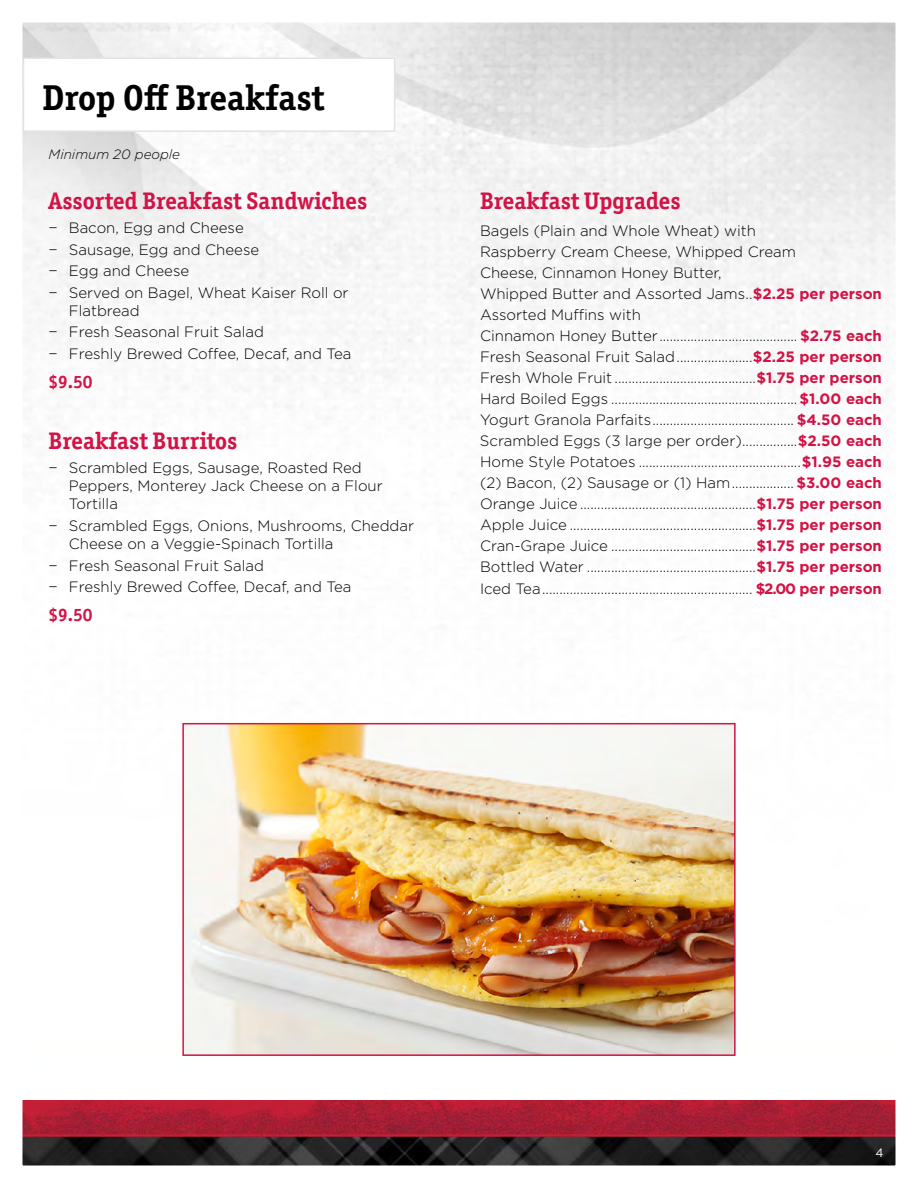
<style>
.page{position:relative;width:918px;height:1188px;background:#fff}
.page>*{position:absolute;margin:0;border:0;box-sizing:border-box;transform-origin:0 0}
.t1{font:700 36px "Officina Serif ITC Std";color:#000}
.t2{font:700 24px "Officina Serif ITC Std";color:#d31245}
.t3{font:700 18px "Officina Serif ITC Std";color:#d31245}
.t4{font:300 15px/21px "Gotham";color:#000}
.t5{font:italic 300 13.5px "Gotham";color:#000}
.t6{font:12px "Gotham";color:#fff}
.s1{font-family:"Gotham HTF";font-weight:700;color:#d31245}
</style>
<div class="page">
<img style="left:23px;top:23px;width:872px;height:1142px">
<div style="left:8px;top:1063px;width:901px;height:36px;background:#fff"></div>
<div style="left:23px;top:57px;width:372px;height:75px;background:#fff;border:2px solid #e2e3e4"></div>
<img style="left:185px;top:726px;width:548px;height:327px">
<div style="left:182px;top:723px;width:554px;height:333px;border:2px solid #d31245"></div>
<h1 class="t1" style="left:43px;top:75px;width:283px">Drop Off Breakfast</h1>
<p class="t5" style="left:49px;top:146px;width:133px">Minimum 20 people</p>
<h2 class="t2" style="left:49px;top:186px;width:320px">Assorted Breakfast Sandwiches</h2>
<p class="t4" style="left:49px;top:217px;width:301px;line-height:21.5px">− Bacon, Egg and Cheese<br>− Sausage, Egg and Cheese<br>− Egg and Cheese<br>− Served on Bagel, Wheat Kaiser Roll or</p>
<p class="t4" style="left:49px;top:300px;width:304px;line-height:21.5px;text-indent:20px">Flatbread<br>− Fresh Seasonal Fruit Salad<br>− Freshly Brewed Coffee, Decaf, and Tea</p>
<p class="t3" style="left:49px;top:370px;width:45px">$9.50</p>
<h2 class="t2" style="left:49px;top:426px;width:190px">Breakfast Burritos</h2>
<p class="t4" style="left:69px;top:459px;width:315px;line-height:18px;text-indent:-20px">− Scrambled Eggs, Sausage, Roasted Red<br>Peppers, Monterey Jack Cheese on a Flour<br>Tortilla</p>
<p class="t4" style="left:69px;top:517px;width:347px;line-height:18px;text-indent:-20px">− Scrambled Eggs, Onions, Mushrooms, Cheddar<br>Cheese on a Veggie-Spinach Tortilla</p>
<p class="t4" style="left:49px;top:554px;width:304px;line-height:21.5px">− Fresh Seasonal Fruit Salad<br>− Freshly Brewed Coffee, Decaf, and Tea</p>
<p class="t3" style="left:49px;top:604px;width:45px">$9.50</p>
<h2 class="t2" style="left:480px;top:186px;width:202px">Breakfast Upgrades</h2>
<p class="t4" style="left:480px;top:220px;width:404px">Bagels (Plain and Whole Wheat) with<br>Raspberry Cream Cheese, Whipped Cream<br>Cheese, Cinnamon Honey Butter,<br>Whipped Butter and Assorted Jams..<span class="s1">$2.25 per person </span>Assorted Muffins with<br>Cinnamon Honey Butter........................................ <span class="s1">$2.75 each </span>Fresh Seasonal Fruit Salad......................<span class="s1">$2.25 per person </span>Fresh Whole Fruit .........................................<span class="s1">$1.75 per person </span>Hard Boiled Eggs ......................................................<span class="s1">$1.00 each </span>Yogurt Granola Parfaits......................................... <span class="s1">$4.50 each </span>Scrambled Eggs (3 large per order)................<span class="s1">$2.50 each </span>Home Style Potatoes ...............................................<span class="s1">$1.95 each </span>(2) Bacon, (2) Sausage or (1) Ham.................. <span class="s1">$3.00 each </span>Orange Juice ...................................................<span class="s1">$1.75 per person </span>Apple Juice ......................................................<span class="s1">$1.75 per person </span>Cran-Grape Juice ..........................................<span class="s1">$1.75 per person </span>Bottled Water .................................................<span class="s1">$1.75 per person </span>Iced Tea............................................................. <span class="s1">$2.00 per person</span></p>
<p class="t6" style="left:876px;top:1145px;width:10px">4</p>
</div>
